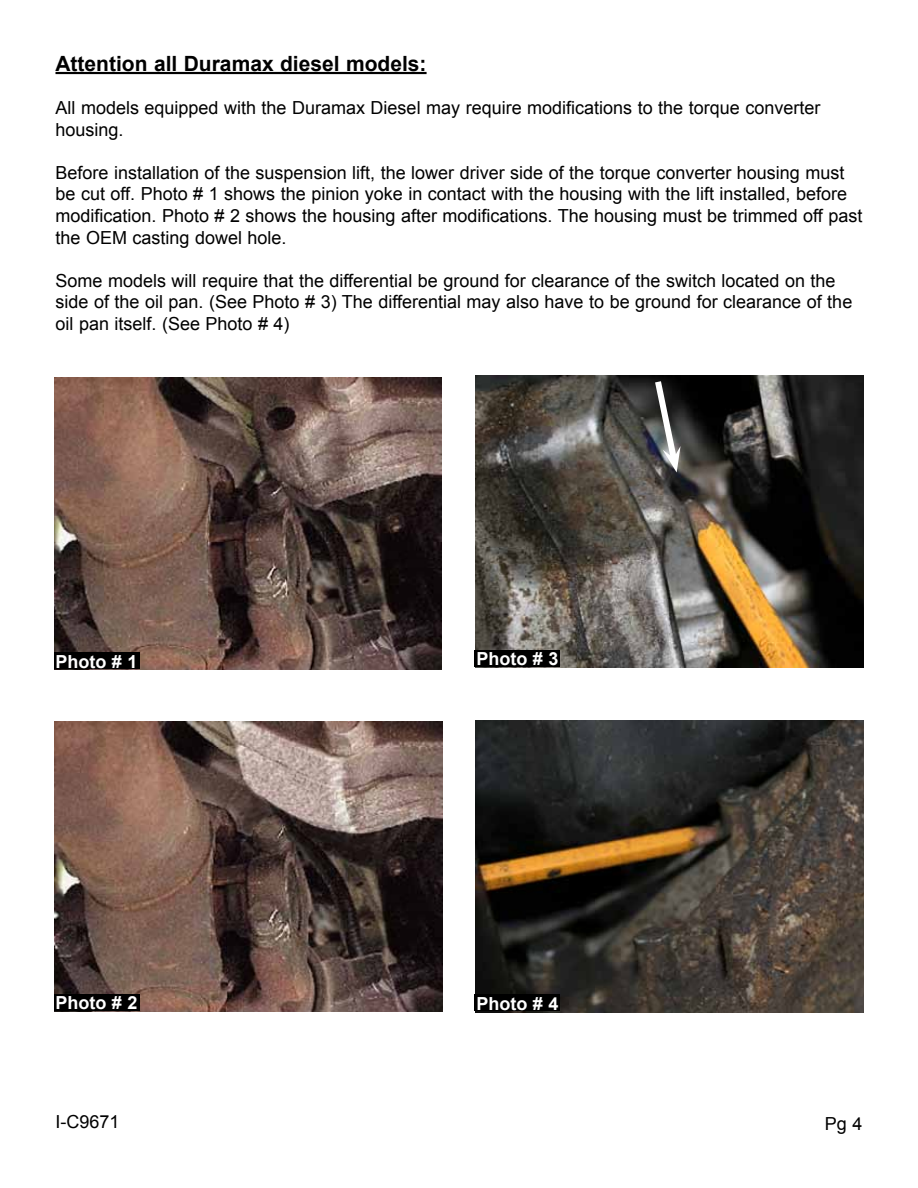
<style>
.page{position:relative;width:918px;height:1188px;background:#fff}
.page>*{position:absolute;margin:0;border:0;box-sizing:border-box;transform-origin:0 0}
.t1{font:700 21px "Arial";color:#000}
.t2{font:18px/21.6px "Arial";color:#000}
.t3{font:700 18px "Arial";color:#fff}
</style>
<div class="page">
<img style="left:54px;top:378px;width:388px;height:292px">
<img style="left:476px;top:376px;width:388px;height:291px">
<img style="left:476px;top:721px;width:388px;height:291px">
<img style="left:54px;top:721px;width:388px;height:291px">
<hr style="left:56px;top:72px;width:371px;height:2px;background:#000">
<div style="left:54px;top:653px;width:85px;height:16px;background:#000"></div>
<div style="left:475px;top:995px;width:85px;height:16px;background:#000"></div>
<div style="left:475px;top:650px;width:85px;height:17px;background:#000"></div>
<div style="left:54px;top:994px;width:85px;height:16px;background:#000"></div>
<svg style="left:651px;top:375px;width:30px;height:97px"></svg>
<p class="t1" style="left:56px;top:49px;width:373px">Attention all Duramax diesel models:</p>
<p class="t2" style="left:56px;top:97px;width:766px">All models equipped with the Duramax Diesel may require modifications to the torque converter housing.</p>
<p class="t2" style="left:56px;top:162px;width:808px">Before installation of the suspension lift, the lower driver side of the torque converter housing must be cut off. Photo # 1 shows the pinion yoke in contact with the housing with the lift installed, before modification. Photo # 2 shows the housing after modifications. The housing must be trimmed off past the OEM casting dowel hole.</p>
<p class="t2" style="left:56px;top:270px;width:798px">Some models will require that the differential be ground for clearance of the switch located on the side of the oil pan. (See Photo # 3) The differential may also have to be ground for clearance of the oil pan itself. (See Photo # 4)</p>
<p class="t3" style="left:56px;top:649px;width:84px">Photo # 1</p>
<p class="t3" style="left:56px;top:991px;width:84px">Photo # 2</p>
<p class="t3" style="left:476px;top:647px;width:84px">Photo # 3</p>
<p class="t3" style="left:476px;top:991px;width:84px">Photo # 4</p>
<p class="t2" style="left:56px;top:1111px;width:66px">I-C9671</p>
<p class="t2" style="left:825px;top:1113px;width:39px">Pg 4</p>
</div>
